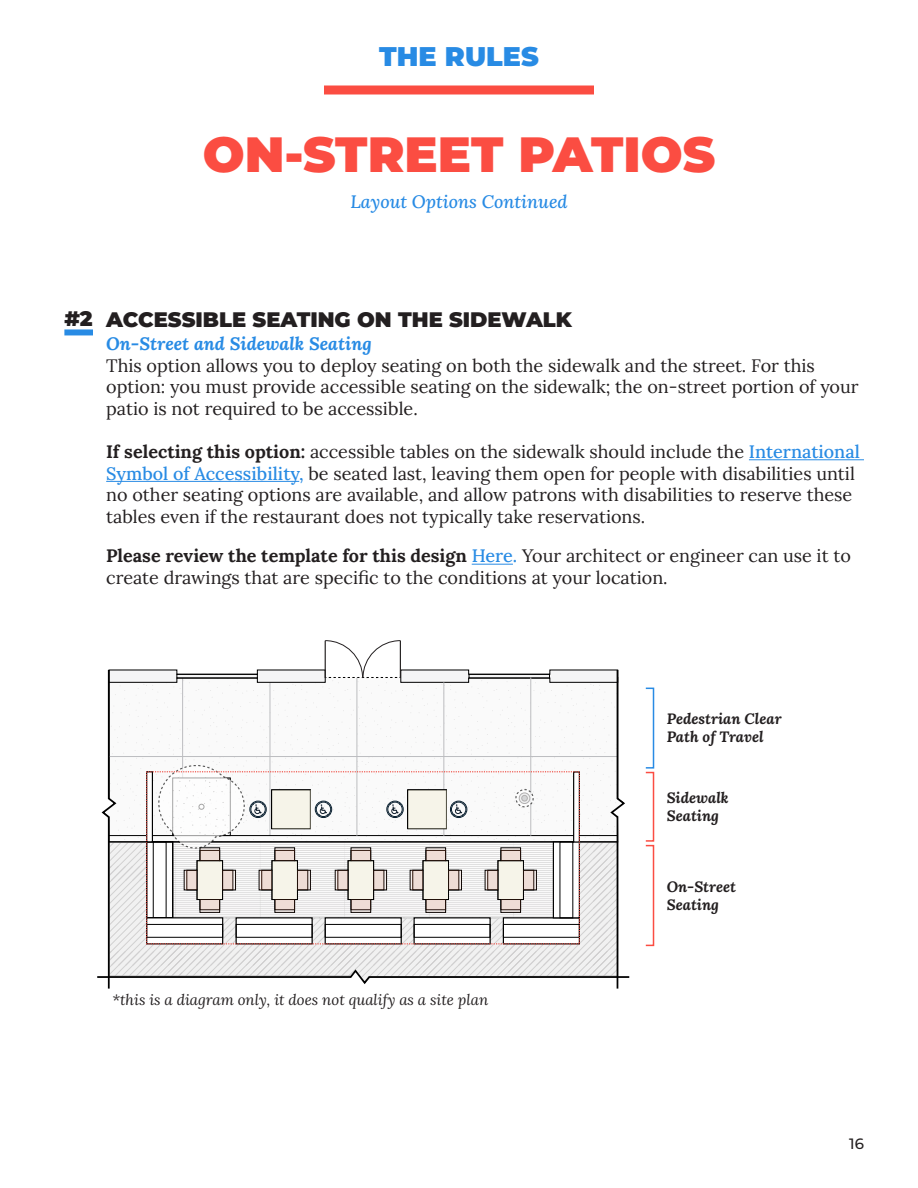
<style>
.page{position:relative;width:918px;height:1188px;background:#fff}
.page>*{position:absolute;margin:0;border:0;box-sizing:border-box;transform-origin:0 0}
.t1{font:900 49.5px "Montserrat";color:#fb4d42}
.t2{font:900 27px "Montserrat";color:#288be4}
.t3{font:900 21px "Montserrat";color:#231f20}
.t4{font:18px/21.6px "Lora";color:#231f20}
.t5{font:italic 700 18px "Lora";color:#288be4}
.t6{font:italic 500 18px "Lora";color:#288be4}
.t7{font:italic 700 15px "Lora";color:#231f20}
.t8{font:italic 15px "Lora";color:#231f20}
.t9{font:500 15px "Montserrat";color:#231f20}
.s1{font-weight:700}
.s2{font-weight:500;color:#288be4}
</style>
<div class="page">
<div style="left:324px;top:86px;width:270px;height:8px;background:#fb4d42"></div>
<hr style="left:749px;top:459px;width:115px;height:1px;background:#288be4">
<hr style="left:106px;top:481px;width:193px;height:1px;background:#288be4">
<hr style="left:472px;top:564px;width:41px;height:1px;background:#288be4">
<div style="left:64px;top:329px;width:29px;height:6px;background:#288be4"></div>
<svg style="left:97px;top:640px;width:533px;height:349px"></svg>
<div style="left:451px;top:802px;width:15px;height:15px;border:1px solid #091f2f;border-radius:50%"></div>
<div style="left:450px;top:801px;width:17px;height:17px;border:1px solid #091f2f;border-radius:50%"></div>
<div style="left:645px;top:688px;width:9px;height:81px;border:2px solid #288be4"></div>
<div style="left:645px;top:845px;width:9px;height:101px;border:2px solid #fb4d42"></div>
<div style="left:645px;top:772px;width:9px;height:70px;border:2px solid #fb4d42"></div>
<p class="t2" style="left:379px;top:36px;width:161px">THE RULES</p>
<p class="t1" style="left:203px;top:118px;width:514px">ON-STREET PATIOS</p>
<p class="t6" style="left:350px;top:189px;width:219px">Layout Options Continued</p>
<p class="t3" style="left:64px;top:303px;width:30px">#2</p>
<p class="t3" style="left:106px;top:304px;width:467px">ACCESSIBLE SEATING ON THE SIDEWALK</p>
<p class="t5" style="left:106px;top:330px;width:267px">On-Street and Sidewalk Seating</p>
<p class="t4" style="left:106px;top:353px;width:754px">This option allows you to deploy seating on both the sidewalk and the street. For this option: you must provide accessible seating on the sidewalk; the on-street portion of your patio is not required to be accessible.</p>
<p class="t4" style="left:106px;top:440px;width:755px"><span class="s1">If selecting this option:</span> accessible tables on the sidewalk should include the <span class="s2">International Symbol of Accessibility,</span> be seated last, leaving them open for people with disabilities until no other seating options are available, and allow patrons with disabilities to reserve these tables even if the restaurant does not typically take reservations.</p>
<p class="t4" style="left:106px;top:544px;width:746px"><span class="s1">Please review the template for this design</span> <span class="s2">Here.</span> Your architect or engineer can use it to create drawings that are specific to the conditions at your location.</p>
<p class="t7" style="left:667px;top:708px;width:116px">Pedestrian Clear</p>
<p class="t7" style="left:667px;top:726px;width:98px">Path of Travel</p>
<p class="t7" style="left:667px;top:787px;width:64px">Sidewalk</p>
<p class="t7" style="left:667px;top:805px;width:54px">Seating</p>
<p class="t8" style="left:112px;top:990px;width:377px">*this is a diagram only, it does not qualify as a site plan</p>
<p class="t7" style="left:667px;top:875px;width:71px">On-Street</p>
<p class="t7" style="left:667px;top:893px;width:54px">Seating</p>
<p class="t9" style="left:849px;top:1133px;width:16px">16</p>
</div>
